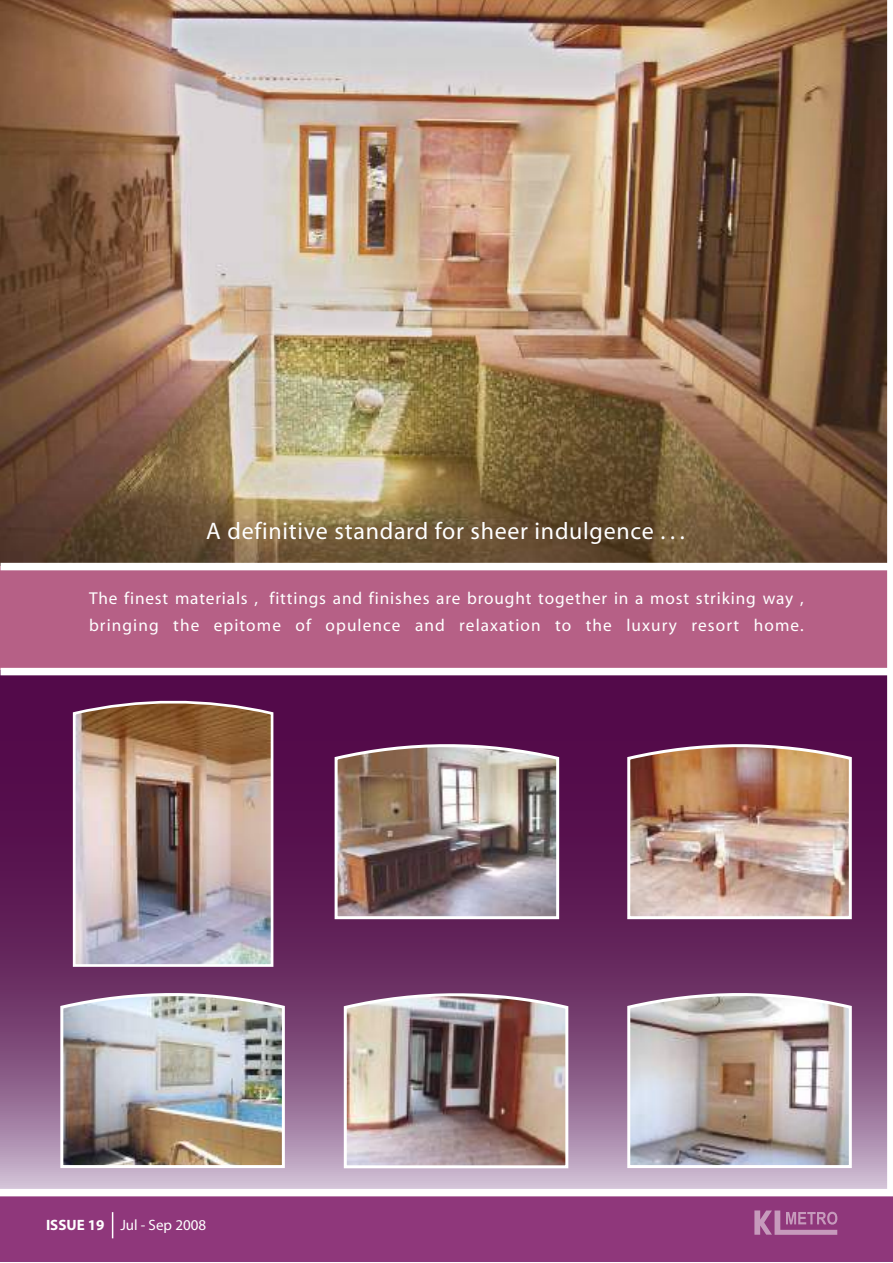
<style>
.page{position:relative;width:893px;height:1263px;background:#fff}
.page>*{position:absolute;margin:0;border:0;box-sizing:border-box;transform-origin:0 0}
.t1{font:24px "Myriad";letter-spacing:.03em;color:#fff}
.t2{font:17.25px/27px "Myriad";letter-spacing:.05em;color:#fff}
.t3{font:15px "Myriad";color:#fff}
.s1{font-weight:700}
</style>
<div class="page">
<img style="left:0;top:0;width:887px;height:566px">
<div style="left:0;top:566px;width:893px;height:105px;background:#b66086"></div>
<svg style="left:0;top:671px;width:887px;height:518px;background:#6f3569"></svg>
<img style="left:58px;top:987px;width:228px;height:182px">
<img style="left:625px;top:738px;width:228px;height:183px">
<img style="left:342px;top:987px;width:228px;height:183px">
<img style="left:332px;top:738px;width:229px;height:183px">
<img style="left:625px;top:987px;width:228px;height:182px">
<img style="left:71px;top:695px;width:204px;height:273px">
<div style="left:1px;top:668px;width:892px;height:7px;background:#fff"></div>
<div style="left:1px;top:563px;width:892px;height:7px;background:#fff"></div>
<div style="left:0;top:1196px;width:893px;height:66px;background:#8f377b"></div>
<svg style="left:112px;top:1212px;width:1px;height:26px"></svg>
<svg style="left:754px;top:1210px;width:83px;height:25px"></svg>
<div style="left:887px;top:0;width:6px;height:1193px;background:#fff"></div>
<h1 class="t1" style="left:206px;top:519px;width:480px">A definitive standard for sheer indulgence . . .</h1>
<p class="t2" style="left:89px;top:585px;width:716px">The finest materials , fittings and finishes are brought together in a most striking way , bringing the epitome of opulence and relaxation to the luxury resort home.</p>
<p class="t3" style="left:46px;top:1218px;width:162px"><span class="s1">ISSUE 19</span> Jul - Sep 2008</p>
</div>
